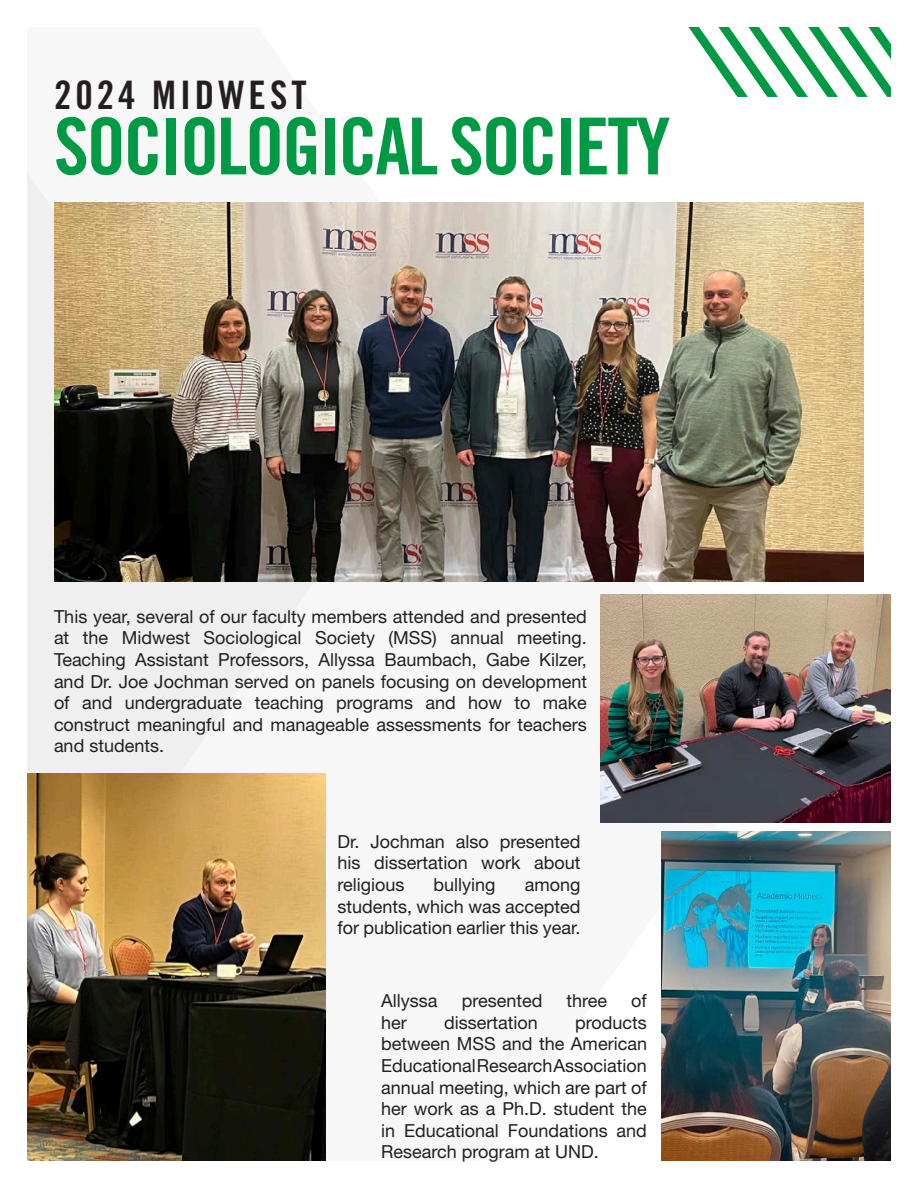
<style>
.page{position:relative;width:918px;height:1188px;background:#fff}
.page>*{position:absolute;margin:0;border:0;box-sizing:border-box;transform-origin:0 0}
.t1{font:78.6px "Trade Gothic LT Pro Bd Cn 20";letter-spacing:-.03em;color:#009a44}
.t2{font:39.3px "Trade Gothic LT Pro Bd Cn 20";letter-spacing:.1em;color:#231f20}
.t3{font:18px/21.6px "Helvetica Neue LT Pro";color:#231f20;text-align:justify}
</style>
<div class="page">
<svg style="left:688px;top:27px;width:203px;height:70px"></svg>
<div style="left:27px;top:172px;width:287px;height:601px;background:#efefef"></div>
<img style="left:662px;top:832px;width:229px;height:329px">
<img style="left:27px;top:773px;width:298px;height:388px">
<img style="left:54px;top:202px;width:810px;height:380px">
<img style="left:600px;top:594px;width:291px;height:229px">
<h2 class="t2" style="left:54px;top:71px;width:254px">2024 MIDWEST</h2>
<h1 class="t1" style="left:54px;top:99px;width:618px">SOCIOLOGICAL SOCIETY</h1>
<p class="t3" style="left:54px;top:605px;width:535px">This year, several of our faculty members attended and presented at the Midwest Sociological Society (MSS) annual meeting.<br>Teaching Assistant Professors, Allyssa Baumbach, Gabe Kilzer, and Dr. Joe Jochman served on panels focusing on development of and undergraduate teaching programs and how to make construct meaningful and manageable assessments for teachers and students.</p>
<p class="t3" style="left:338px;top:830px;width:245px">Dr. Jochman also presented his dissertation work about religious</p>
<p class="t3" style="left:434px;top:873px;width:64px">bullying</p>
<p class="t3" style="left:338px;top:873px;width:245px;text-indent:187px">among students, which was accepted for publication earlier this year.</p>
<p class="t3" style="left:381px;top:990px;width:58px">Allyssa</p>
<p class="t3" style="left:462px;top:990px;width:82px">presented</p>
<p class="t3" style="left:567px;top:990px;width:42px">three</p>
<p class="t3" style="left:631px;top:990px;width:17px">of</p>
<p class="t3" style="left:381px;top:1011px;width:27px">her</p>
<p class="t3" style="left:444px;top:1011px;width:95px">dissertation</p>
<p class="t3" style="left:381px;top:1011px;width:267px;text-indent:194px">products between MSS and the American Educational Research Association annual meeting, which are part of her work as a Ph.D. student the in Educational Foundations and Research program at UND.</p>
</div>
